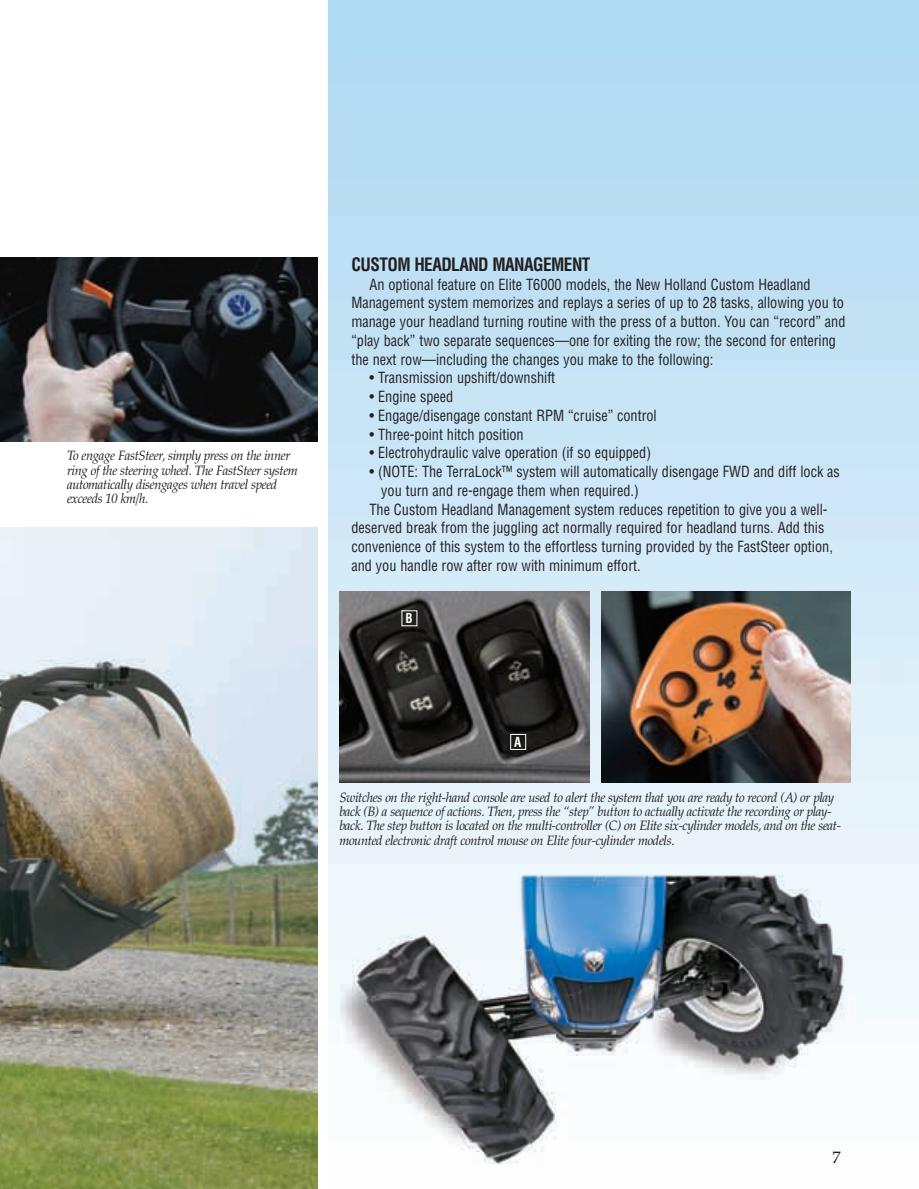
<style>
.page{position:relative;width:919px;height:1189px;background:#fff}
.page>*{position:absolute;margin:0;border:0;box-sizing:border-box;transform-origin:0 0}
.t1{font:700 condensed 18px "Helvetica";letter-spacing:-.03em;color:#231f20;scale:.95 1}
.t2{font:16.5px "Palatino";color:#231f20}
.t3{font:condensed 15px/18.8px "Helvetica";color:#231f20;scale:.95 1}
.t4{font:italic 13.5px/14.2px "Palatino";letter-spacing:-.03em;color:#231f20;scale:.95 1}
.t5{font:700 condensed 13.5px "Helvetica";color:#fff;scale:.95 1}
</style>
<div class="page">
<img style="left:0;top:0;width:918px;height:1188px">
<p class="t4" style="left:67px;top:450px;width:244px">To engage FastSteer, simply press on the inner ring of the steering wheel. The FastSteer system automatically disengages when travel speed exceeds 10 km/h.</p>
<p class="t1" style="left:351px;top:257px;width:253px">CUSTOM HEADLAND MANAGEMENT</p>
<p class="t3" style="left:351px;top:276px;width:521px;text-indent:18px">An optional feature on Elite T6000 models, the New Holland Custom Headland Management system memorizes and replays a series of up to 28 tasks, allowing you to manage your headland turning routine with the press of a button. You can “record” and “play back” two separate sequences—one for exiting the row; the second for entering the next row—including the changes you make to the following:</p>
<p class="t3" style="left:369px;top:369px;width:197px">• Transmission upshift/downshift</p>
<p class="t3" style="left:369px;top:388px;width:90px">• Engine speed</p>
<p class="t3" style="left:369px;top:407px;width:304px">• Engage/disengage constant RPM “cruise” control</p>
<p class="t3" style="left:369px;top:426px;width:164px">• Three-point hitch position</p>
<p class="t3" style="left:369px;top:444px;width:298px">• Electrohydraulic valve operation (if so equipped)</p>
<p class="t3" style="left:369px;top:463px;width:496px">• (NOTE: The TerraLock™ system will automatically disengage FWD and diff lock as</p>
<p class="t3" style="left:381px;top:482px;width:272px">you turn and re-engage them when required.)</p>
<p class="t3" style="left:369px;top:501px;width:483px">The Custom Headland Management system reduces repetition to give you a well-</p>
<p class="t3" style="left:351px;top:519px;width:499px">deserved break from the juggling act normally required for headland turns. Add this</p>
<p class="t3" style="left:351px;top:538px;width:508px">convenience of this system to the effortless turning provided by the FastSteer option,</p>
<p class="t3" style="left:351px;top:557px;width:306px">and you handle row after row with minimum effort.</p>
<p class="t5" style="left:405px;top:613px;width:9px">B</p>
<p class="t5" style="left:514px;top:736px;width:9px">A</p>
<p class="t4" style="left:339px;top:791px;width:529px">Switches on the right-hand console are used to alert the system that you are ready to record (A) or play back (B) a sequence of actions. Then, press the “step” button to actually activate the recording or play&shy;back. The step button is located on the multi-controller (C) on Elite six-cylinder models, and on the seat&shy;mounted electronic draft control mouse on Elite four-cylinder models.</p>
<p class="t2" style="left:832px;top:1150px;width:10px">7</p>
</div>
